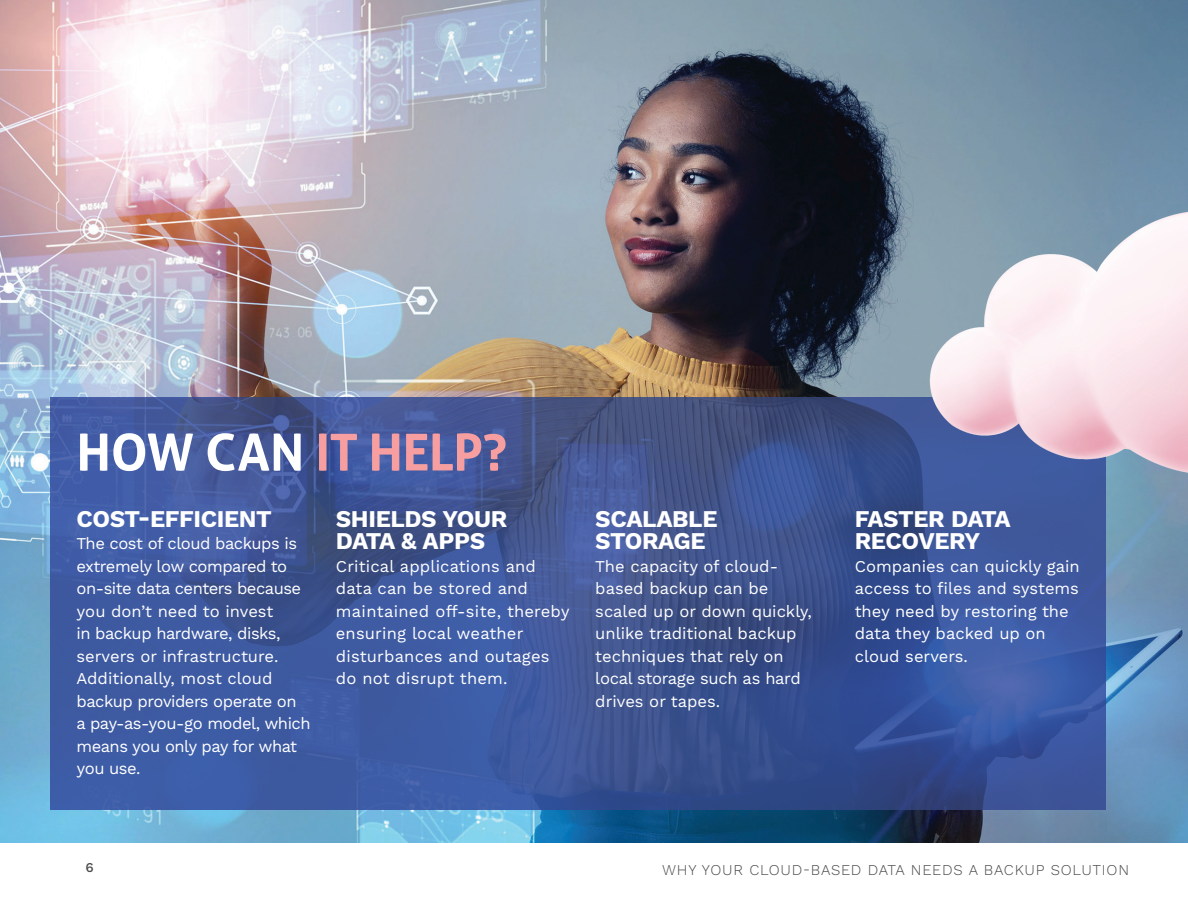
<style>
.page{position:relative;width:1188px;height:918px;background:#fff}
.page>*{position:absolute;margin:0;border:0;box-sizing:border-box;transform-origin:0 0}
.t1{font:700 51px "Aller";letter-spacing:-.01em;color:#f69ea0}
.t2{font:700 24px/22.5px "Work Sans";letter-spacing:-.015em;color:#fff}
.t3{font:16.5px/22.5px "Work Sans";color:#fff}
.t4{font:16.5px/22.5px "Work Sans";letter-spacing:-.03em;color:#fff}
.t5{font:300 15px "Work Sans";letter-spacing:.05em;color:#494949}
.t6{font:500 13.5px "Work Sans";color:#494949}
.s1{color:#fff}
</style>
<div class="page">
<img style="left:0;top:0;width:1188px;height:842px">
<svg style="left:51px;top:398px;width:1055px;height:412px;background:#3d5597"></svg>
<img style="left:911px;top:189px;width:277px;height:315px">
<h1 class="t1" style="left:76px;top:420px;width:432px"><span class="s1">HOW CAN</span> IT HELP?</h1>
<h2 class="t2" style="left:76px;top:509px;width:197px">COST-EFFICIENT</h2>
<p class="t4" style="left:76px;top:533px;width:236px">The cost of cloud backups is extremely low compared to on-site data centers because you don’t need to invest<br>in backup hardware, disks, servers or infrastructure.<br>Additionally, most cloud backup providers operate on<br>a pay-as-you-go model, which means you only pay for what you use.</p>
<h2 class="t2" style="left:336px;top:509px;width:173px">SHIELDS YOUR<br>DATA &amp; APPS</h2>
<p class="t3" style="left:336px;top:556px;width:235px">Critical applications and data can be stored and maintained off-site, thereby ensuring local weather disturbances and outages do not disrupt them.</p>
<h2 class="t2" style="left:595px;top:509px;width:124px">SCALABLE<br>STORAGE</h2>
<p class="t3" style="left:595px;top:556px;width:218px">The capacity of cloud&shy;based backup can be scaled up or down quickly, unlike traditional backup techniques that rely on local storage such as hard drives or tapes.</p>
<h2 class="t2" style="left:855px;top:509px;width:157px">FASTER DATA<br>RECOVERY</h2>
<p class="t3" style="left:855px;top:556px;width:227px">Companies can quickly gain access to files and systems they need by restoring the data they backed up on cloud servers.</p>
<p class="t6" style="left:86px;top:860px;width:10px">6</p>
<p class="t5" style="left:662px;top:861px;width:468px">WHY YOUR CLOUD-BASED DATA NEEDS A BACKUP SOLUTION</p>
</div>
